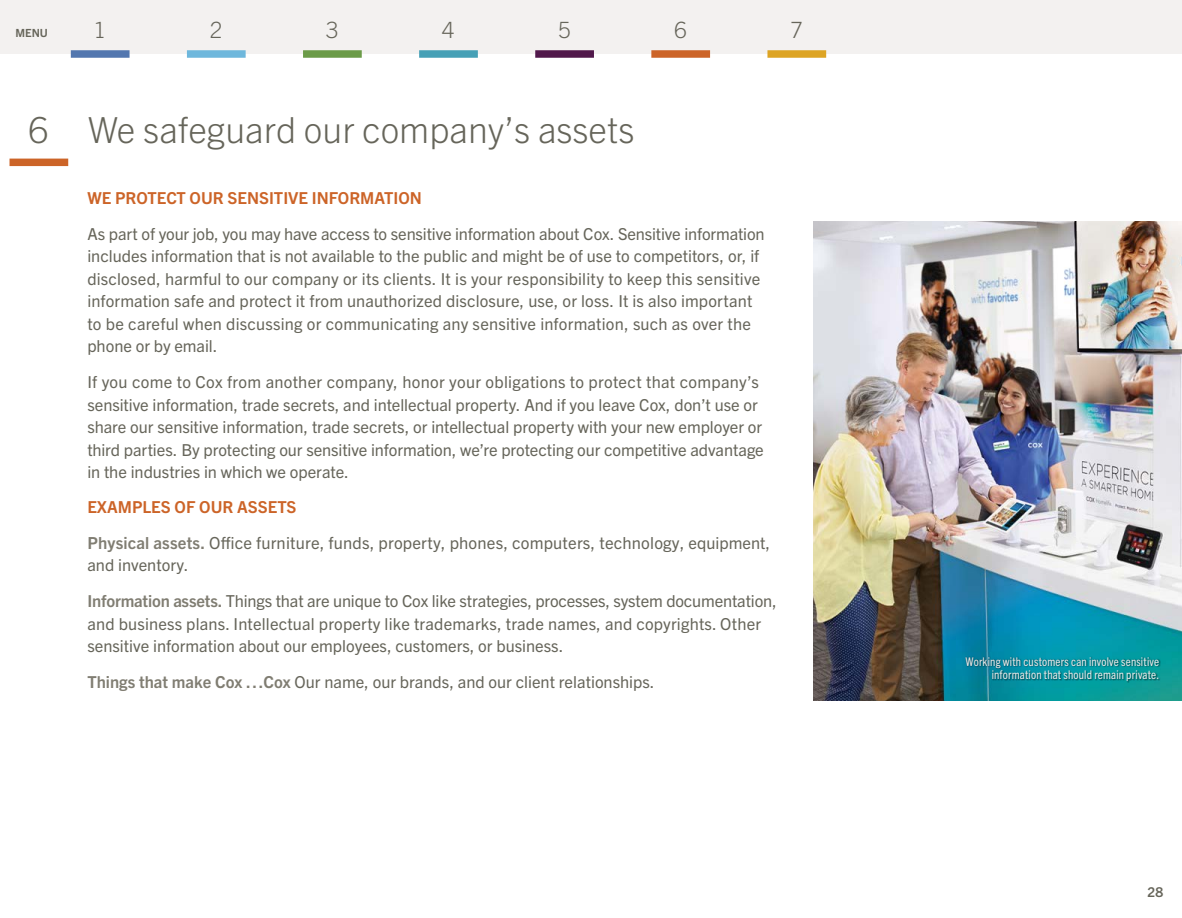
<style>
.page{position:relative;width:1182px;height:918px;background:#fff}
.page>*{position:absolute;margin:0;border:0;box-sizing:border-box;transform-origin:0 0}
.t1{font:300 36px "Trade Gothic Next LT Pro";color:#66655a}
.t2{font:300 22.5px "Trade Gothic Next LT Pro";color:#66655a}
.t3{font:16.65px "Trade Gothic Next LT Pro";letter-spacing:.01em;color:#66655a}
.t4{font:16.5px/22.5px "Trade Gothic Next LT Pro";color:#66655a}
.t5{font:700 16.5px "Trade Gothic Next LT Pro";color:#cc6428}
.t6{font:700 13.5px "Trade Gothic Next LT Pro";color:#66655a}
.t7{font:condensed 12px/13.5px "Trade Gothic Next LT Pro";letter-spacing:.01em;color:#ebebeb;text-align:right}
.t8{font:700 11.25px "Trade Gothic Next LT Pro";color:#66655a}
.s1{font-weight:700;color:#807d72}
.s2{font-size:16.5px}
</style>
<div class="page">
<div style="left:10px;top:159px;width:58px;height:7px;background:#cc6428"></div>
<img style="left:813px;top:221px;width:368px;height:480px">
<div style="left:0;top:0;width:1181px;height:54px;background:#f3f1f0"></div>
<div style="left:71px;top:50px;width:58px;height:8px;background:#5377af"></div>
<div style="left:303px;top:50px;width:59px;height:8px;background:#6b9b48"></div>
<div style="left:419px;top:50px;width:59px;height:8px;background:#46a0b6"></div>
<div style="left:535px;top:50px;width:59px;height:8px;background:#51184b"></div>
<div style="left:651px;top:50px;width:59px;height:8px;background:#cc6428"></div>
<div style="left:767px;top:50px;width:59px;height:8px;background:#dda424"></div>
<div style="left:187px;top:50px;width:58px;height:8px;background:#6eb7dc"></div>
<div style="left:964px;top:657px;width:196px;height:26px;background:#000;opacity:.51"></div>
<p class="t8" style="left:16px;top:25px;width:34px">MENU</p>
<h2 class="t2" style="left:94px;top:15px;width:14px">1<sup>1</sup></h2>
<h2 class="t2" style="left:210px;top:15px;width:14px">2<sup>2</sup></h2>
<h2 class="t2" style="left:326px;top:15px;width:14px">3<sup>3</sup></h2>
<h2 class="t2" style="left:442px;top:15px;width:14px">4<sup>4</sup></h2>
<h2 class="t2" style="left:558px;top:15px;width:14px">5<sup>5</sup></h2>
<h2 class="t2" style="left:674px;top:15px;width:14px">6<sup>6</sup></h2>
<h2 class="t2" style="left:790px;top:15px;width:14px">7<sup>8</sup></h2>
<h1 class="t1" style="left:28px;top:105px;width:608px">6 We safeguard our company’s assets</h1>
<p class="t5" style="left:87px;top:186px;width:336px">WE PROTECT OUR SENSITIVE INFORMATION</p>
<p class="t4" style="left:87px;top:222px;width:678px">As part of your job, you may have access to sensitive information about Cox. Sensitive information includes information that is not available to the public and might be of use to competitors, or, if disclosed, harmful to our company or its clients. It is your responsibility to keep this sensitive information safe and protect it from unauthorized disclosure, use, or loss. It is also important to be careful when discussing or communicating any sensitive information, such as over the phone or by email.</p>
<p class="t4" style="left:87px;top:370px;width:677px">If you come to Cox from another company, honor your obligations to protect that company’s sensitive information, trade secrets, and intellectual property. And if you leave Cox, don’t use or share our sensitive information, trade secrets, or intellectual property with your new employer or third parties. By protecting our sensitive information, we’re protecting our competitive advantage in the industries in which we operate.</p>
<p class="t5" style="left:87px;top:495px;width:210px">EXAMPLES OF OUR ASSETS</p>
<p class="t3" style="left:87px;top:531px;width:684px"><span class="s1">Physical assets.</span> Office furniture, funds, property, phones, computers, technology, <span class="s2">equipment,</span></p>
<p class="t4" style="left:87px;top:546px;width:690px;line-height:36px">and inventory.<br><span class="s1">Information assets.</span> Things that are unique to Cox like strategies, processes, system documentation,</p>
<p class="t4" style="left:87px;top:612px;width:675px">and business plans. Intellectual property like trademarks, trade names, and copyrights. Other sensitive information about our employees, customers, or business.</p>
<p class="t4" style="left:87px;top:670px;width:568px"><span class="s1">Things that make Cox …Cox</span> Our name, our brands, and our client relationships.</p>
<p class="t7" style="left:965px;top:654px;width:195px">Working with customers can involve sensitive information that should remain private.</p>
<p class="t6" style="left:1147px;top:883px;width:17px">28</p>
</div>
